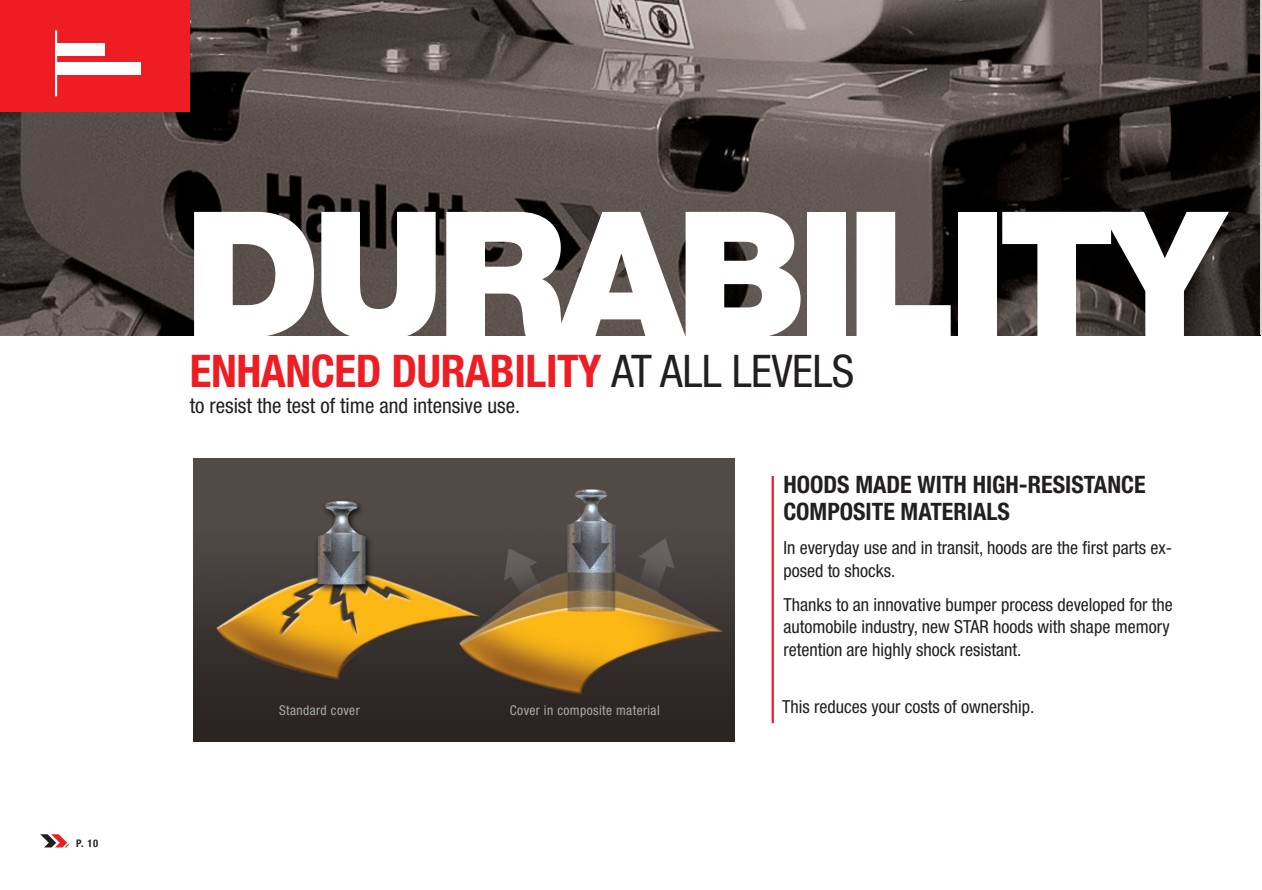
<style>
.page{position:relative;width:1262px;height:890px;background:#fff}
.page>*{position:absolute;margin:0;border:0;box-sizing:border-box;transform-origin:0 0}
.t1{font:900 175.5px "Helvetica Neue LT Std";letter-spacing:-.05em;color:#fff}
.t2{font:700 condensed 45px "Helvetica Neue LT Std";letter-spacing:-.01em;color:#ee1d23}
.t3{font:700 condensed 24px/27px "Helvetica Neue LT Std";color:#231f20}
.t4{font:condensed 21px "Helvetica Neue LT Std";color:#231f20}
.t5{font:condensed 18px/22.5px "Helvetica Neue LT Std";color:#231f20}
.t6{font:condensed 13.5px "Helvetica Neue LT Std";letter-spacing:.03em;color:#a8a9ad}
.t7{font:700 condensed 10.5px "Helvetica Neue LT Std";color:#231f20}
.s1{font-weight:400;color:#231f20}
</style>
<div class="page">
<svg style="left:40px;top:834px;width:29px;height:13px"></svg>
<img style="left:0;top:0;width:1260px;height:335px">
<hr style="left:1260px;top:0;width:2px;height:335px;background:#d6cfcc">
<div style="left:0;top:0;width:190px;height:112px;background:#ee1d23"></div>
<img style="left:194px;top:458px;width:540px;height:283px">
<hr style="left:55px;top:30px;width:2px;height:66px;background:#fff">
<div style="left:57px;top:43px;width:48px;height:13px;background:#fff"></div>
<div style="left:57px;top:62px;width:83px;height:13px;background:#fff"></div>
<hr style="left:771px;top:476px;width:3px;height:247px;background:#ee1d23">
<p class="t7" style="left:76px;top:837px;width:23px">P. 10</p>
<h1 class="t1" style="left:184px;top:170px;width:1041px">DURABILITY</h1>
<h2 class="t2" style="left:190px;top:343px;width:666px">ENHANCED DURABILITY <span class="s1">AT ALL LEVELS</span></h2>
<p class="t4" style="left:190px;top:393px;width:332px">to resist the test of time and intensive use.</p>
<p class="t6" style="left:279px;top:702px;width:82px">Standard cover</p>
<p class="t6" style="left:510px;top:702px;width:151px">Cover in composite material</p>
<h3 class="t3" style="left:783px;top:470px;width:364px">HOODS MADE WITH HIGH-RESISTANCE<br>COMPOSITE MATERIALS</h3>
<p class="t5" style="left:783px;top:536px;width:390px">In everyday use and in transit, hoods are the first parts ex&shy;posed to shocks.</p>
<p class="t5" style="left:783px;top:593px;width:391px">Thanks to an innovative bumper process developed for the automobile industry, new STAR hoods with shape memory retention are highly shock resistant.</p>
<p class="t5" style="left:782px;top:694px;width:254px">This reduces your costs of ownership.</p>
</div>
